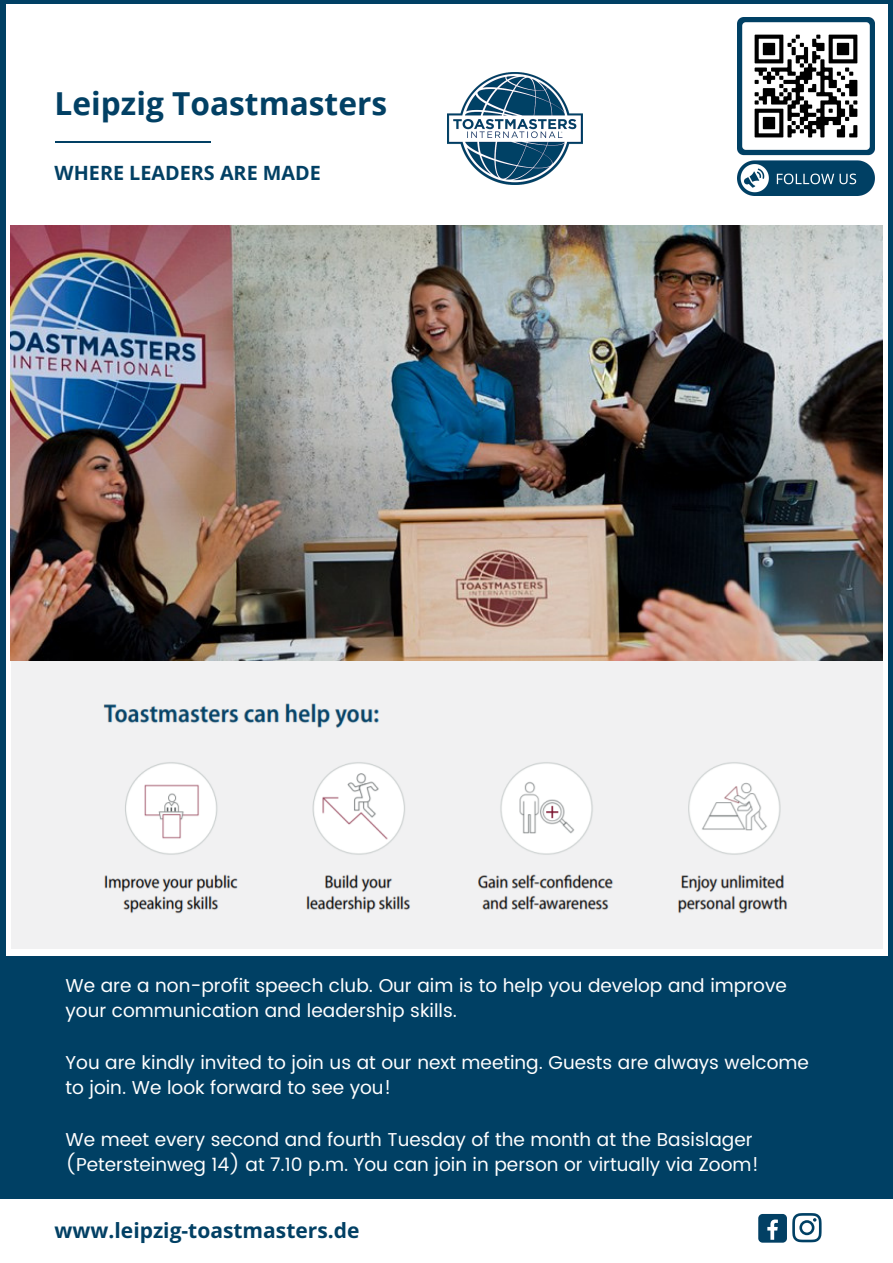
<style>
.page{position:relative;width:893px;height:1263px;background:#fff}
.page>*{position:absolute;margin:0;border:0;box-sizing:border-box;transform-origin:0 0}
.t1{font:700 31.65px "Open Sans";color:#024064}
.t2{font:700 21px "Open Sans Hebrew";color:#024064}
.t3{font:700 19.8px "Open Sans Hebrew";color:#024064}
.t4{font:18.67px/25.7px "Poppins";color:#fff}
</style>
<div class="page">
<div style="left:11px;top:660px;width:871px;height:289px;background:#f1f1f2"></div>
<img style="left:103px;top:703px;width:684px;height:211px">
<img style="left:11px;top:225px;width:872px;height:435px">
<hr style="left:55px;top:141px;width:155px;height:2px;background:#024064">
<img style="left:447px;top:72px;width:135px;height:112px">
<div style="left:0;top:0;width:5px;height:1092px;background:#004064"></div>
<hr style="left:4px;top:0;width:887px;height:4px;background:#004064">
<div style="left:888px;top:0;width:5px;height:1027px;background:#004064"></div>
<div style="left:0;top:956px;width:893px;height:242px;background:#004064"></div>
<svg style="left:792px;top:1213px;width:29px;height:29px"></svg>
<div style="left:758px;top:1214px;width:29px;height:28px;background:#024064;border-radius:4px"></div>
<svg style="left:767px;top:1219px;width:11px;height:21px"></svg>
<img style="left:738px;top:18px;width:136px;height:177px">
<h1 class="t1" style="left:55px;top:81px;width:334px">Leipzig Toastmasters</h1>
<p class="t3" style="left:55px;top:158px;width:268px">WHERE LEADERS ARE MADE</p>
<p class="t4" style="left:66px;top:972px;width:722px">We are a non-profit speech club. Our aim is to help you develop and improve your communication and leadership skills.</p>
<p class="t4" style="left:66px;top:1049px;width:745px">You are kindly invited to join us at our next meeting. Guests are always welcome to join. We look forward to see you!</p>
<p class="t4" style="left:66px;top:1126px;width:695px">We meet every second and fourth Tuesday of the month at the Basislager (Petersteinweg 14) at 7.10 p.m. You can join in person or virtually via Zoom!</p>
<p class="t2" style="left:55px;top:1216px;width:306px">www.leipzig-toastmasters.de</p>
</div>
